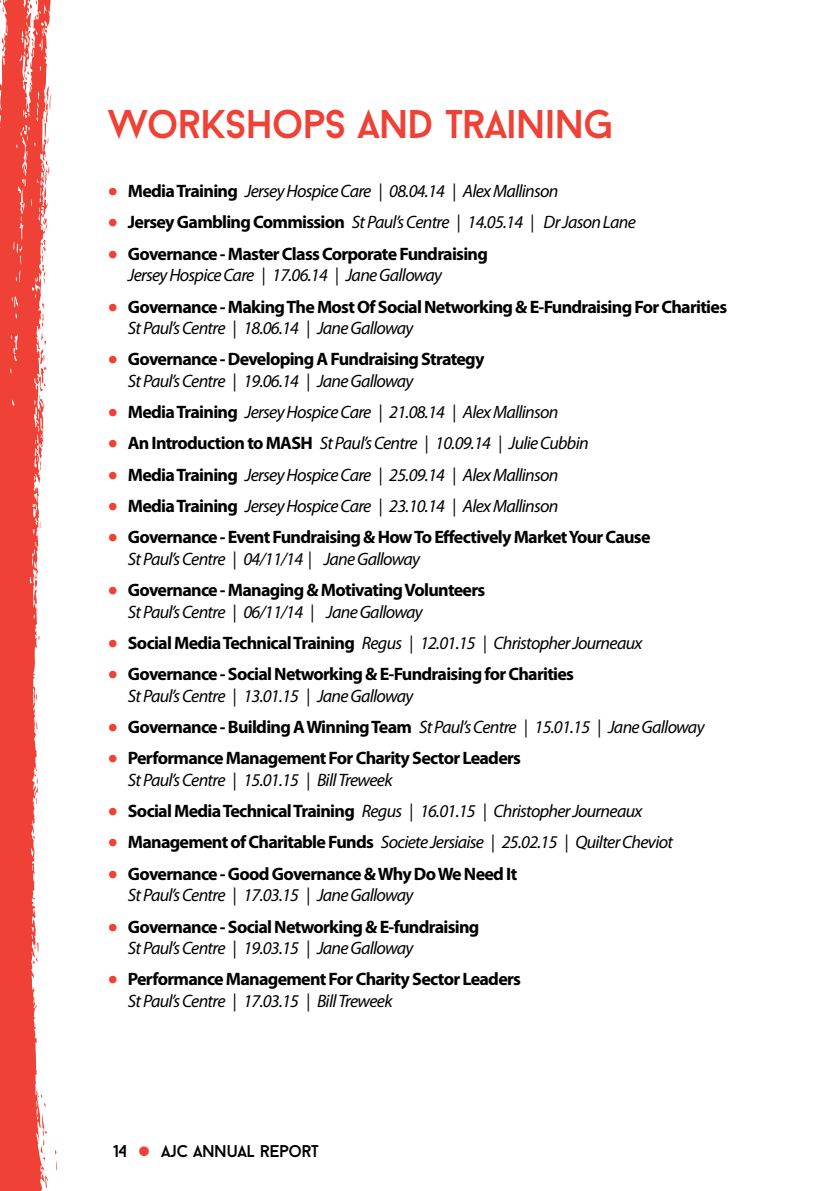
<style>
.page{position:relative;width:840px;height:1191px;background:#fff}
.page>*{position:absolute;margin:0;border:0;box-sizing:border-box;transform-origin:0 0}
.t1{font:40px "Baron Neue";letter-spacing:-.03em;color:#ef4136}
.t2{font:700 18px/21.6px "Myriad Pro";letter-spacing:-.04em;color:#000}
.t3{font:italic 18px "Myriad Pro";letter-spacing:-.04em;color:#000}
.t4{font:17px "Baron Neue";letter-spacing:-.03em;color:#000}
.s1{font-style:normal;font-size:36px;color:#ef4136}
.s2{font-weight:700;font-style:normal}
.s3{font-weight:400;font-size:36px;color:#ef4136}
.s4{font-weight:400;font-style:italic}
.s5{font-size:45px;color:#ef4136}
</style>
<div class="page">
<svg style="left:0;top:0;width:51px;height:1191px;fill:#ef4136"></svg>
<svg style="left:30px;top:0;width:7px;height:9px"></svg>
<svg style="left:25px;top:71px;width:4px;height:10px"></svg>
<svg style="left:44px;top:86px;width:8px;height:58px"></svg>
<svg style="left:44px;top:160px;width:6px;height:38px"></svg>
<svg style="left:42px;top:239px;width:4px;height:45px"></svg>
<svg style="left:41px;top:314px;width:3px;height:13px"></svg>
<svg style="left:40px;top:333px;width:6px;height:53px"></svg>
<svg style="left:39px;top:461px;width:3px;height:9px"></svg>
<svg style="left:39px;top:521px;width:2px;height:7px"></svg>
<svg style="left:34px;top:574px;width:3px;height:14px"></svg>
<svg style="left:40px;top:1113px;width:7px;height:47px"></svg>
<h1 class="t1" style="left:108px;top:99px;width:507px">WORKSHOPS AND TRAINING</h1>
<p class="t3" style="left:108px;top:181px;width:452px"><span class="s1">•</span> <span class="s2">Media Training</span> Jersey Hospice Care | 08.04.14 | Alex Mallinson</p>
<p class="t3" style="left:108px;top:213px;width:529px"><span class="s1">•</span> <span class="s2">Jersey Gambling Commission</span> St Paul’s Centre | 14.05.14 | Dr Jason Lane</p>
<p class="t2" style="left:128px;top:243px;width:361px;text-indent:-20px"><span class="s3">•</span> Governance - Master Class Corporate Fundraising<br><span class="s4">Jersey Hospice Care | 17.06.14 | Jane Galloway</span></p>
<p class="t2" style="left:128px;top:296px;width:600px;text-indent:-20px"><span class="s3">•</span> Governance - Making The Most Of Social Networking &amp; E-Fundraising For Charities<br><span class="s4">St Paul’s Centre | 18.06.14 | Jane Galloway</span></p>
<p class="t2" style="left:128px;top:349px;width:358px;text-indent:-20px"><span class="s3">•</span> Governance - Developing A Fundraising Strategy<br><span class="s4">St Paul’s Centre | 19.06.14 | Jane Galloway</span></p>
<p class="t3" style="left:108px;top:402px;width:452px"><span class="s1">•</span> <span class="s2">Media Training</span> Jersey Hospice Care | 21.08.14 | Alex Mallinson</p>
<p class="t3" style="left:108px;top:434px;width:482px"><span class="s1">•</span> <span class="s2">An Introduction to MASH</span> St Paul’s Centre | 10.09.14 | Julie Cubbin</p>
<p class="t3" style="left:108px;top:465px;width:452px"><span class="s1">•</span> <span class="s2">Media Training</span> Jersey Hospice Care | 25.09.14 | Alex Mallinson</p>
<p class="t3" style="left:108px;top:496px;width:452px"><span class="s1">•</span> <span class="s2">Media Training</span> Jersey Hospice Care | 23.10.14 | Alex Mallinson</p>
<p class="t2" style="left:128px;top:526px;width:524px;text-indent:-20px"><span class="s3">•</span> Governance - Event Fundraising &amp; How To Effectively Market Your Cause<br><span class="s4">St Paul’s Centre | 04/11/14 | Jane Galloway</span></p>
<p class="t2" style="left:128px;top:579px;width:359px;text-indent:-20px"><span class="s3">•</span> Governance - Managing &amp; Motivating Volunteers<br><span class="s4">St Paul’s Centre | 06/11/14 | Jane Galloway</span></p>
<p class="t3" style="left:108px;top:633px;width:535px"><span class="s1">•</span> <span class="s2">Social Media Technical Training</span> Regus | 12.01.15 | Christopher Journeaux</p>
<p class="t2" style="left:128px;top:663px;width:447px;text-indent:-20px"><span class="s3">•</span> Governance - Social Networking &amp; E-Fundraising for Charities<br><span class="s4">St Paul’s Centre | 13.01.15 | Jane Galloway</span></p>
<p class="t3" style="left:108px;top:717px;width:598px"><span class="s1">•</span> <span class="s2">Governance - Building A Winning Team</span> St Paul’s Centre | 15.01.15 | Jane Galloway</p>
<p class="t2" style="left:128px;top:747px;width:394px;text-indent:-20px"><span class="s3">•</span> Performance Management For Charity Sector Leaders<br><span class="s4">St Paul’s Centre | 15.01.15 | Bill Treweek</span></p>
<p class="t3" style="left:108px;top:801px;width:535px"><span class="s1">•</span> <span class="s2">Social Media Technical Training</span> Regus | 16.01.15 | Christopher Journeaux</p>
<p class="t3" style="left:108px;top:832px;width:566px"><span class="s1">•</span> <span class="s2">Management of Charitable Funds</span> Societe Jersiaise | 25.02.15 | Quilter Cheviot</p>
<p class="t2" style="left:128px;top:863px;width:391px;text-indent:-20px"><span class="s3">•</span> Governance - Good Governance &amp; Why Do We Need It<br><span class="s4">St Paul’s Centre | 17.03.15 | Jane Galloway</span></p>
<p class="t2" style="left:128px;top:916px;width:353px;text-indent:-20px"><span class="s3">•</span> Governance - Social Networking &amp; E-fundraising<br><span class="s4">St Paul’s Centre | 19.03.15 | Jane Galloway</span></p>
<p class="t2" style="left:128px;top:968px;width:394px;text-indent:-20px"><span class="s3">•</span> Performance Management For Charity Sector Leaders<br><span class="s4">St Paul’s Centre | 17.03.15 | Bill Treweek</span></p>
<p class="t4" style="left:113px;top:1140px;width:15px">14</p>
<p class="t4" style="left:137px;top:1140px;width:182px"><span class="s5">•</span> AJC ANNUAL REPORT</p>
</div>
